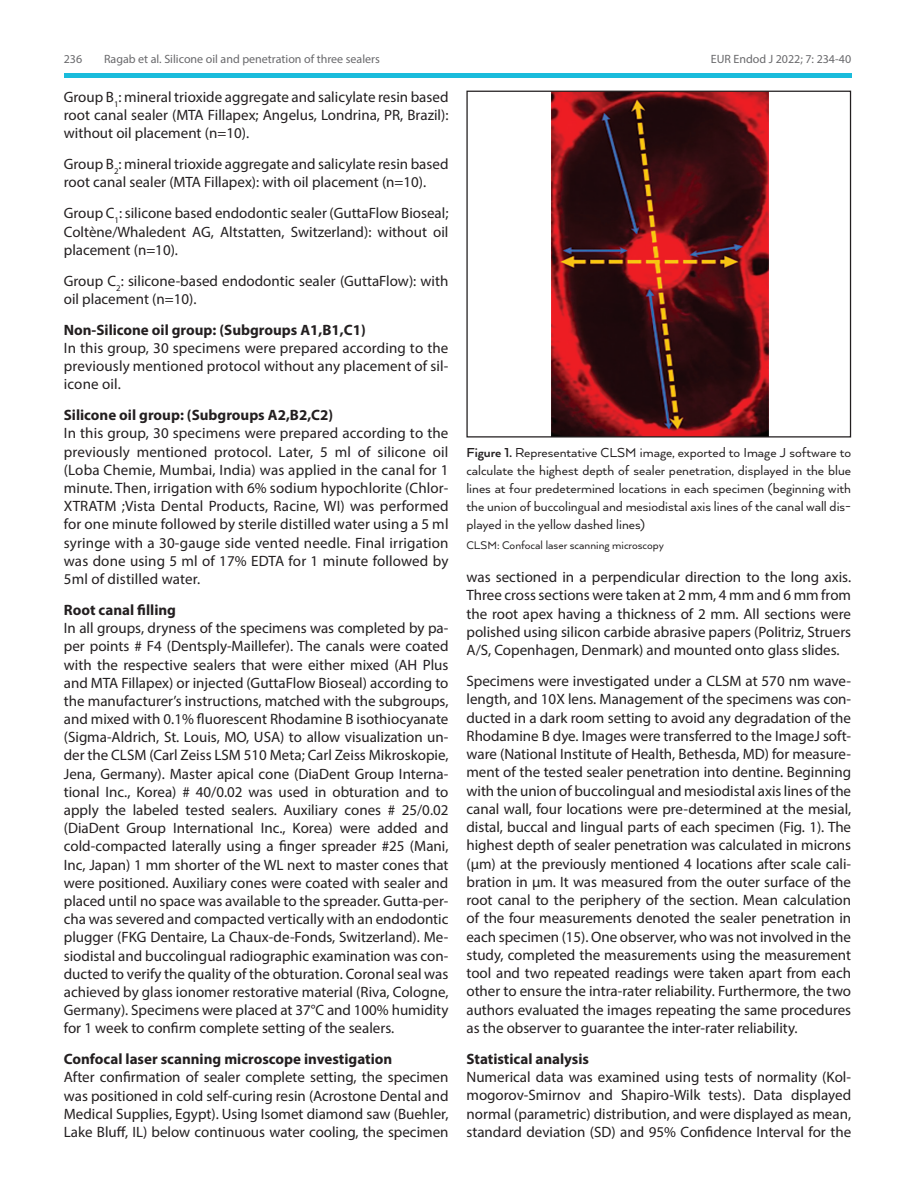
<style>
.page{position:relative;width:915px;height:1191px;background:#fff}
.page>*{position:absolute;margin:0;border:0;box-sizing:border-box;transform-origin:0 0}
.t1{font:15px/18.1px "Myriad Pro";color:#231f20;text-align:justify}
.t2{font:15px/18px "Arquitecta";color:#231f20;text-align:justify}
.t3{font:700 15px "Myriad Pro";color:#231f20}
.t4{font:12.75px "Arquitecta";color:#231f20}
.t5{font:12px "Myriad Pro";color:#69696c}
.s1{font-weight:700}
</style>
<div class="page">
<div style="left:64px;top:73px;width:786px;height:5px;background:#1abcdc"></div>
<img style="left:551px;top:93px;width:217px;height:342px">
<div style="left:466px;top:91px;width:384px;height:346px;border:1px solid #231f20"></div>
<p class="t5" style="left:64px;top:52px;width:20px">236</p>
<p class="t5" style="left:104px;top:52px;width:277px">Ragab et al. Silicone oil and penetration of three sealers</p>
<p class="t5" style="left:710px;top:52px;width:142px">EUR Endod J 2022; 7: 234-40</p>
<p class="t1" style="left:64px;top:87px;width:386px">Group B<sub>1</sub>: mineral trioxide aggregate and salicylate resin based root canal sealer (MTA Fillapex; Angelus, Londrina, PR, Brazil): without oil placement (n=10).</p>
<p class="t1" style="left:64px;top:155px;width:386px">Group B<sub>2</sub>: mineral trioxide aggregate and salicylate resin based root canal sealer (MTA Fillapex): with oil placement (n=10).</p>
<p class="t1" style="left:64px;top:204px;width:386px">Group C<sub>1</sub>: silicone based endodontic sealer (GuttaFlow Bioseal; Coltène/Whaledent AG, Altstatten, Switzerland): without oil placement (n=10).</p>
<p class="t1" style="left:64px;top:271px;width:386px">Group C<sub>2</sub>: silicone-based endodontic sealer (GuttaFlow): with oil placement (n=10).</p>
<p class="t3" style="left:64px;top:320px;width:303px">Non-Silicone oil group: (Subgroups A1,B1,C1)</p>
<p class="t1" style="left:64px;top:338px;width:386px">In this group, 30 specimens were prepared according to the previously mentioned protocol without any placement of sil&shy;icone oil.</p>
<p class="t3" style="left:64px;top:405px;width:271px">Silicone oil group: (Subgroups A2,B2,C2)</p>
<p class="t1" style="left:64px;top:424px;width:386px">In this group, 30 specimens were prepared according to the previously mentioned protocol. Later, 5 ml of silicone oil (Loba Chemie, Mumbai, India) was applied in the canal for 1 minute. Then, irrigation with 6% sodium hypochlorite (Chlor-XTRATM ;Vista Dental Products, Racine, WI) was performed for one minute followed by sterile distilled water using a 5 ml syringe with a 30-gauge side vented needle. Final irrigation was done using 5 ml of 17% EDTA for 1 minute followed by 5ml of distilled water.</p>
<p class="t3" style="left:64px;top:600px;width:114px">Root canal filling</p>
<p class="t1" style="left:64px;top:619px;width:386px">In all groups, dryness of the specimens was completed by pa&shy;per points # F4 (Dentsply-Maillefer). The canals were coated with the respective sealers that were either mixed (AH Plus and MTA Fillapex) or injected (GuttaFlow Bioseal) according to the manufacturer’s instructions, matched with the subgroups, and mixed with 0.1% fluorescent Rhodamine B isothiocyanate (Sigma-Aldrich, St. Louis, MO, USA) to allow visualization un&shy;der the CLSM (Carl Zeiss LSM 510 Meta; Carl Zeiss Mikroskopie, Jena, Germany). Master apical cone (DiaDent Group Interna&shy;tional Inc., Korea) # 40/0.02 was used in obturation and to apply the labeled tested sealers. Auxiliary cones # 25/0.02 (DiaDent Group International Inc., Korea) were added and cold-compacted laterally using a finger spreader #25 (Mani, Inc, Japan) 1 mm shorter of the WL next to master cones that were positioned. Auxiliary cones were coated with sealer and placed until no space was available to the spreader. Gutta-per&shy;cha was severed and compacted vertically with an endodontic plugger (FKG Dentaire, La Chaux‑de‑Fonds, Switzerland). Me&shy;siodistal and buccolingual radiographic examination was con&shy;ducted to verify the quality of the obturation. Coronal seal was achieved by glass ionomer restorative material (Riva, Cologne, Germany). Specimens were placed at 37°C and 100% humidity for 1 week to confirm complete setting of the sealers.</p>
<p class="t3" style="left:64px;top:1049px;width:330px">Confocal laser scanning microscope investigation</p>
<p class="t1" style="left:64px;top:1068px;width:386px">After confirmation of sealer complete setting, the specimen was positioned in cold self-curing resin (Acrostone Dental and Medical Supplies, Egypt). Using Isomet diamond saw (Buehler, Lake Bluff, IL) below continuous water cooling, the specimen</p>
<p class="t2" style="left:466px;top:443px;width:386px"><span class="s1">Figure 1.</span> Representative CLSM image, exported to Image J software to calculate the highest depth of sealer penetration, displayed in the blue lines at four predetermined locations in each specimen (beginning with the union of buccolingual and mesiodistal axis lines of the canal wall dis&shy;played in the yellow dashed lines)</p>
<p class="t4" style="left:466px;top:537px;width:199px">CLSM: Confocal laser scanning microscopy</p>
<p class="t1" style="left:466px;top:567px;width:386px">was sectioned in a perpendicular direction to the long axis.<br>Three cross sections were taken at 2 mm, 4 mm and 6 mm from the root apex having a thickness of 2 mm. All sections were polished using silicon carbide abrasive papers (Politriz, Struers A/S, Copenhagen, Denmark) and mounted onto glass slides.</p>
<p class="t1" style="left:466px;top:671px;width:386px">Specimens were investigated under a CLSM at 570 nm wave&shy;length, and 10X lens. Management of the specimens was con&shy;ducted in a dark room setting to avoid any degradation of the Rhodamine B dye. Images were transferred to the ImageJ soft&shy;ware (National Institute of Health, Bethesda, MD) for measure&shy;ment of the tested sealer penetration into dentine. Beginning with the union of buccolingual and mesiodistal axis lines of the canal wall, four locations were pre-determined at the mesial, distal, buccal and lingual parts of each specimen (Fig. 1). The highest depth of sealer penetration was calculated in microns (μm) at the previously mentioned 4 locations after scale cali&shy;bration in μm. It was measured from the outer surface of the root canal to the periphery of the section. Mean calculation of the four measurements denoted the sealer penetration in each specimen (15). One observer, who was not involved in the study, completed the measurements using the measurement tool and two repeated readings were taken apart from each other to ensure the intra-rater reliability. Furthermore, the two authors evaluated the images repeating the same procedures as the observer to guarantee the inter-rater reliability.</p>
<p class="t3" style="left:466px;top:1049px;width:124px">Statistical analysis</p>
<p class="t1" style="left:466px;top:1067px;width:386px">Numerical data was examined using tests of normality (Kol&shy;mogorov-Smirnov and Shapiro-Wilk tests). Data displayed normal (parametric) distribution, and were displayed as mean, standard deviation (SD) and 95% Confidence Interval for the</p>
</div>
